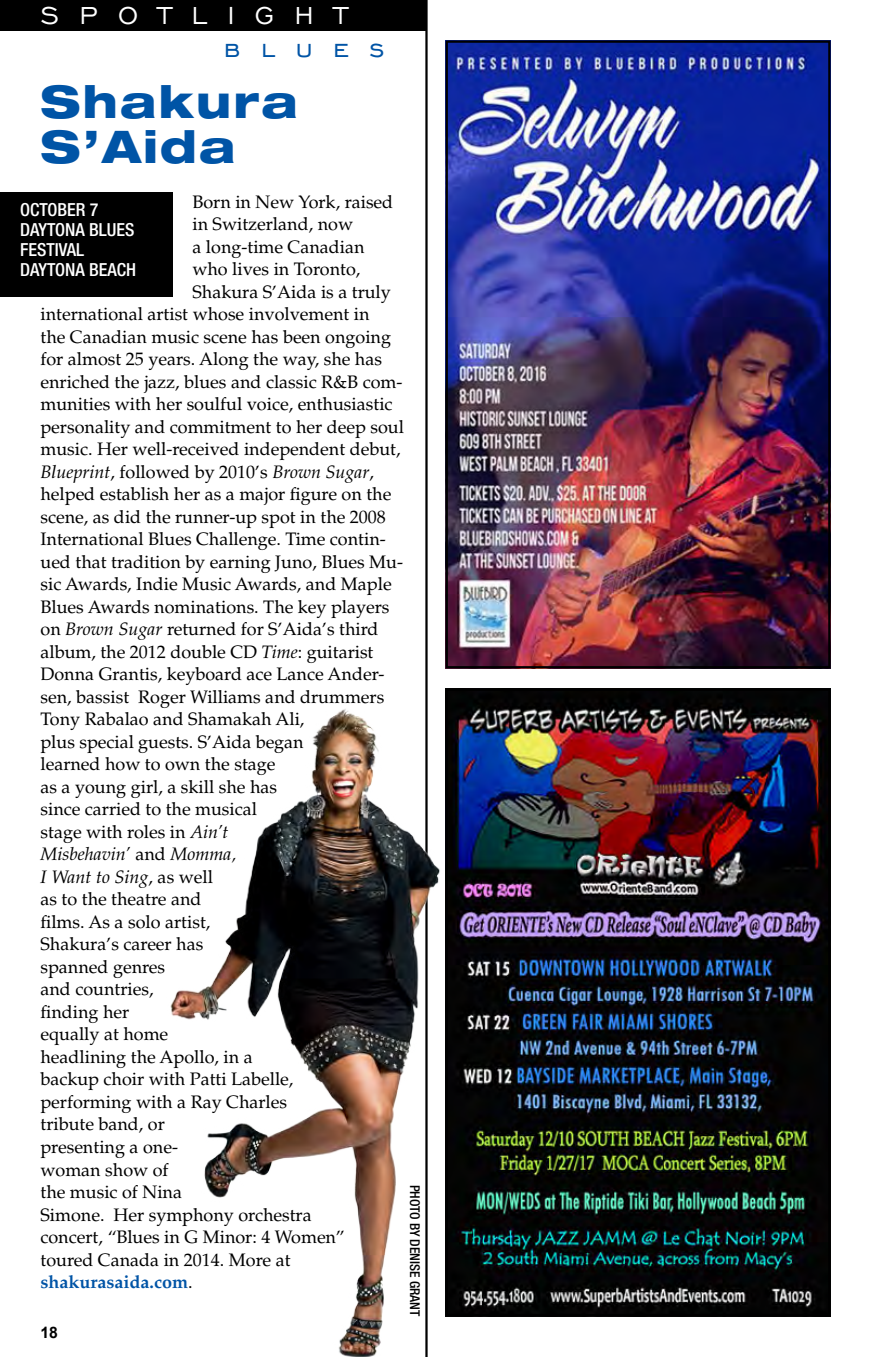
<style>
.page{position:relative;width:871px;height:1357px;background:#fff}
.page>*{position:absolute;margin:0;border:0;box-sizing:border-box;transform-origin:0 0}
.t1{font:800 expanded 45px/45px "Helvetica Neue";letter-spacing:.05em;color:#0054a6}
.t2{font:31.5px "Engravers Gothic BT";letter-spacing:.64em;color:#fff}
.t3{font:31.5px "Engravers Gothic BT";letter-spacing:.64em;color:#0054a6}
.t4{font:18px "Palatino";color:#000}
.t5{font:italic 18px "Palatino";color:#000}
.t6{font:500 condensed 18px/20.2px "Helvetica Neue";color:#fff}
.t7{font:700 18px "Palatino";color:#0054a6}
.t8{font:700 15.75px "Arial";color:#000}
.t9{font:500 condensed 13.5px "Helvetica Neue";color:#000}
.s1{font-style:normal}
.s2{font-style:italic}
.s3{font-weight:400;color:#000}
</style>
<div class="page">
<div style="left:0;top:0;width:425px;height:30px;background:#000"></div>
<div style="left:0;top:192px;width:172px;height:105px;background:#000"></div>
<img style="left:449px;top:691px;width:378px;height:622px">
<div style="left:446px;top:688px;width:384px;height:628px;border:2px solid #000"></div>
<hr style="left:425px;top:0;width:3px;height:1357px;background:#000">
<img style="left:449px;top:43px;width:378px;height:622px">
<div style="left:446px;top:40px;width:384px;height:628px;border:2px solid #000"></div>
<img style="left:170px;top:702px;width:276px;height:655px">
<h2 class="t2" style="left:40px;top:-2px;width:308px">SPOTLIGHT</h2>
<h2 class="t3" style="left:224px;top:31px;width:162px">blues</h2>
<h1 class="t1" style="left:40px;top:78px;width:259px">Shakura<br>S’Aida</h1>
<p class="t4" style="left:192px;top:191px;width:202px">Born in New York, raised</p>
<p class="t4" style="left:192px;top:214px;width:162px">in Switzerland, now</p>
<p class="t4" style="left:192px;top:236px;width:174px">a long-time Canadian</p>
<p class="t4" style="left:192px;top:259px;width:169px">who lives in Toronto,</p>
<p class="t4" style="left:192px;top:281px;width:200px">Shakura S’Aida is a truly</p>
<p class="t4" style="left:40px;top:304px;width:331px">international artist whose involvement in</p>
<p class="t4" style="left:40px;top:326px;width:352px">the Canadian music scene has been ongoing</p>
<p class="t4" style="left:40px;top:349px;width:343px">for almost 25 years. Along the way, she has</p>
<p class="t4" style="left:40px;top:371px;width:363px">enriched the jazz, blues and classic R&amp;B com-</p>
<p class="t4" style="left:40px;top:394px;width:354px">munities with her soulful voice, enthusiastic</p>
<p class="t4" style="left:40px;top:416px;width:365px">personality and commitment to her deep soul</p>
<p class="t4" style="left:40px;top:439px;width:361px">music. Her well-received independent debut,</p>
<p class="t5" style="left:40px;top:461px;width:335px">Blueprint<span class="s1">, followed by 2010’s</span> Brown Sugar<span class="s1">,</span></p>
<p class="t4" style="left:40px;top:484px;width:352px">helped establish her as a major figure on the</p>
<p class="t4" style="left:40px;top:506px;width:347px">scene, as did the runner-up spot in the 2008</p>
<p class="t4" style="left:40px;top:529px;width:347px">International Blues Challenge. Time contin-</p>
<p class="t4" style="left:40px;top:551px;width:364px">ued that tradition by earning Juno, Blues Mu-</p>
<p class="t4" style="left:40px;top:574px;width:353px">sic Awards, Indie Music Awards, and Maple</p>
<p class="t4" style="left:40px;top:596px;width:350px">Blues Awards nominations. The key players</p>
<p class="t4" style="left:40px;top:619px;width:339px">on <span class="s2">Brown Sugar</span> returned for S’Aida’s third</p>
<p class="t4" style="left:40px;top:641px;width:334px">album, the 2012 double CD <span class="s2">Time</span>: guitarist</p>
<p class="t4" style="left:40px;top:664px;width:345px">Donna Grantis, keyboard ace Lance Ander-</p>
<p class="t4" style="left:40px;top:686px;width:345px">sen, bassist Roger Williams and drummers</p>
<p class="t4" style="left:40px;top:709px;width:265px">Tony Rabalao and Shamakah Ali,</p>
<p class="t4" style="left:40px;top:731px;width:265px">plus special guests. S’Aida began</p>
<p class="t4" style="left:40px;top:754px;width:236px">learned how to own the stage</p>
<p class="t4" style="left:40px;top:776px;width:238px">as a young girl, a skill she has</p>
<p class="t4" style="left:40px;top:799px;width:218px">since carried to the musical</p>
<p class="t4" style="left:40px;top:821px;width:189px">stage with roles in <span class="s2">Ain’t</span></p>
<p class="t5" style="left:40px;top:843px;width:197px">Misbehavin’ <span class="s1">and</span> Momma,</p>
<p class="t5" style="left:40px;top:866px;width:174px">I Want to Sing<span class="s1">, as well</span></p>
<p class="t4" style="left:40px;top:889px;width:163px">as to the theatre and</p>
<p class="t4" style="left:40px;top:911px;width:171px">films. As a solo artist,</p>
<p class="t4" style="left:40px;top:934px;width:164px">Shakura’s career has</p>
<p class="t4" style="left:40px;top:956px;width:126px">spanned genres</p>
<p class="t4" style="left:40px;top:979px;width:115px">and countries,</p>
<p class="t4" style="left:40px;top:1001px;width:90px">finding her</p>
<p class="t4" style="left:40px;top:1024px;width:129px">equally at home</p>
<p class="t4" style="left:40px;top:1046px;width:214px">headlining the Apollo, in a</p>
<p class="t4" style="left:40px;top:1069px;width:254px">backup choir with Patti Labelle,</p>
<p class="t4" style="left:40px;top:1091px;width:248px">performing with a Ray Charles</p>
<p class="t4" style="left:40px;top:1114px;width:126px">tribute band, or</p>
<p class="t4" style="left:40px;top:1136px;width:139px">presenting a one-</p>
<p class="t4" style="left:40px;top:1159px;width:129px">woman show of</p>
<p class="t4" style="left:40px;top:1181px;width:143px">the music of Nina</p>
<p class="t4" style="left:40px;top:1204px;width:273px">Simone. Her symphony orchestra</p>
<p class="t4" style="left:40px;top:1226px;width:306px">concert, “Blues in G Minor: 4 Women”</p>
<p class="t4" style="left:40px;top:1249px;width:252px">toured Canada in 2014. More at</p>
<p class="t7" style="left:40px;top:1270px;width:153px">shakurasaida.com<span class="s3">.</span></p>
<p class="t6" style="left:20px;top:199px;width:117px">OCTOBER 7<br>DAYTONA BLUES<br>FESTIVAL<br>DAYTONA BEACH</p>
<p class="t9" style="left:423px;top:1184px;width:133px;rotate:90deg">PHOTO BY DENISE GRANT</p>
<p class="t8" style="left:40px;top:1322px;width:19px">18</p>
</div>
